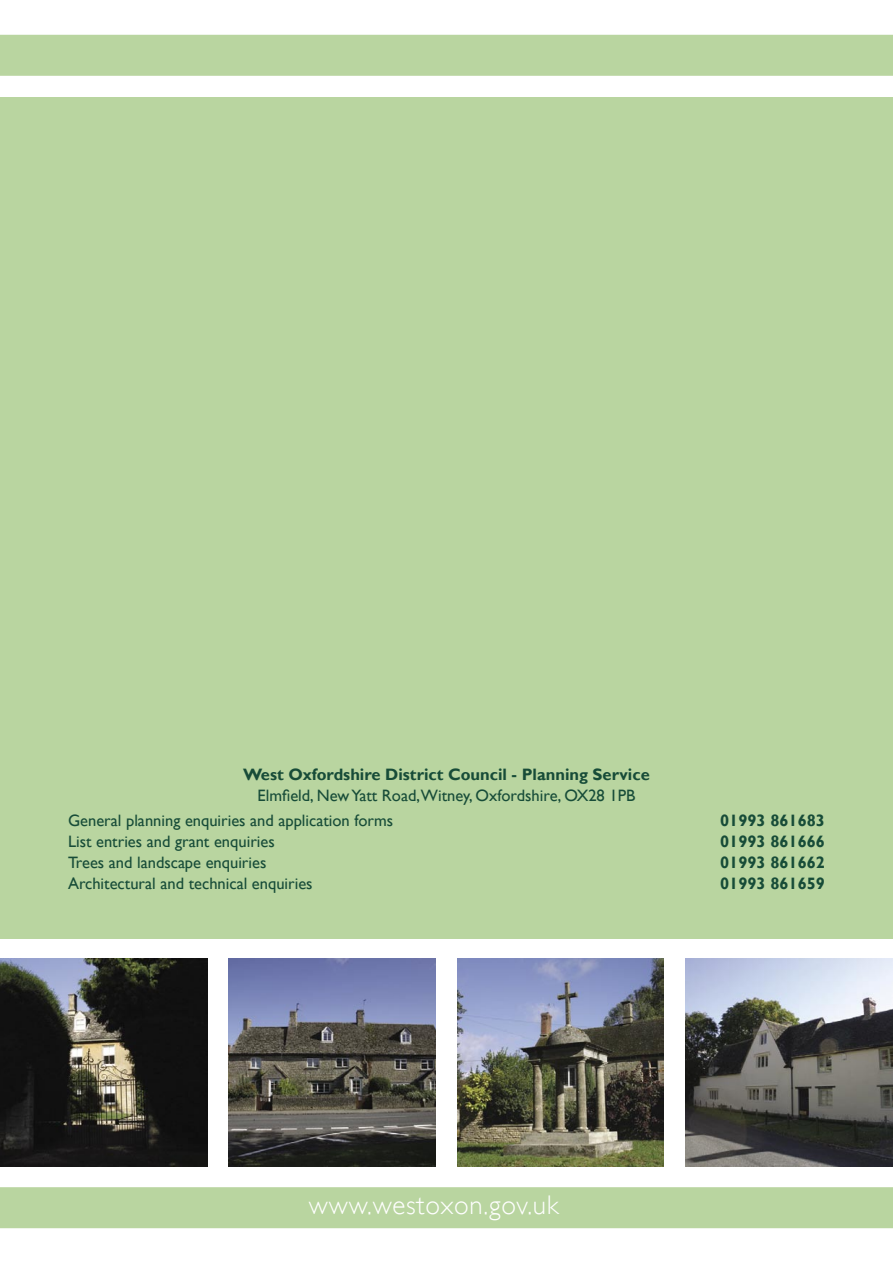
<style>
.page{position:relative;width:893px;height:1263px;background:#fff}
.page>*{position:absolute;margin:0;border:0;box-sizing:border-box;transform-origin:0 0}
.t1{font:300 27px "Gill Sans";letter-spacing:.03em;color:#fff}
.t2{font:16.5px "Gill Sans";color:#174c38}
.t3{font:700 16.5px "Gill Sans";color:#174c38}
</style>
<div class="page">
<div style="left:0;top:34px;width:893px;height:42px;background:#b9d5a0"></div>
<div style="left:0;top:1187px;width:893px;height:42px;background:#b9d5a0"></div>
<div style="left:0;top:97px;width:893px;height:841px;background:#b9d5a0"></div>
<img style="left:228px;top:959px;width:208px;height:207px">
<img style="left:458px;top:959px;width:206px;height:207px">
<img style="left:0;top:959px;width:207px;height:207px">
<img style="left:685px;top:959px;width:208px;height:207px">
<p class="t3" style="left:243px;top:765px;width:408px">West Oxfordshire District Council - Planning Service</p>
<p class="t2" style="left:258px;top:786px;width:379px">Elmfield, New Yatt Road,Witney, Oxfordshire, OX28 1PB</p>
<p class="t2" style="left:68px;top:811px;width:327px">General planning enquiries and application forms</p>
<p class="t3" style="left:720px;top:811px;width:106px">01993 861683</p>
<p class="t2" style="left:68px;top:832px;width:208px">List entries and grant enquiries</p>
<p class="t3" style="left:720px;top:832px;width:106px">01993 861666</p>
<p class="t2" style="left:68px;top:853px;width:200px">Trees and landscape enquiries</p>
<p class="t3" style="left:720px;top:853px;width:106px">01993 861662</p>
<p class="t2" style="left:68px;top:874px;width:246px">Architectural and technical enquiries</p>
<p class="t3" style="left:720px;top:874px;width:106px">01993 861659</p>
<h1 class="t1" style="left:309px;top:1189px;width:251px">www.westoxon.gov.uk</h1>
<h1 class="t1" style="left:322px;top:1190px;width:251px">www.westoxon.gov.uk</h1>
</div>
